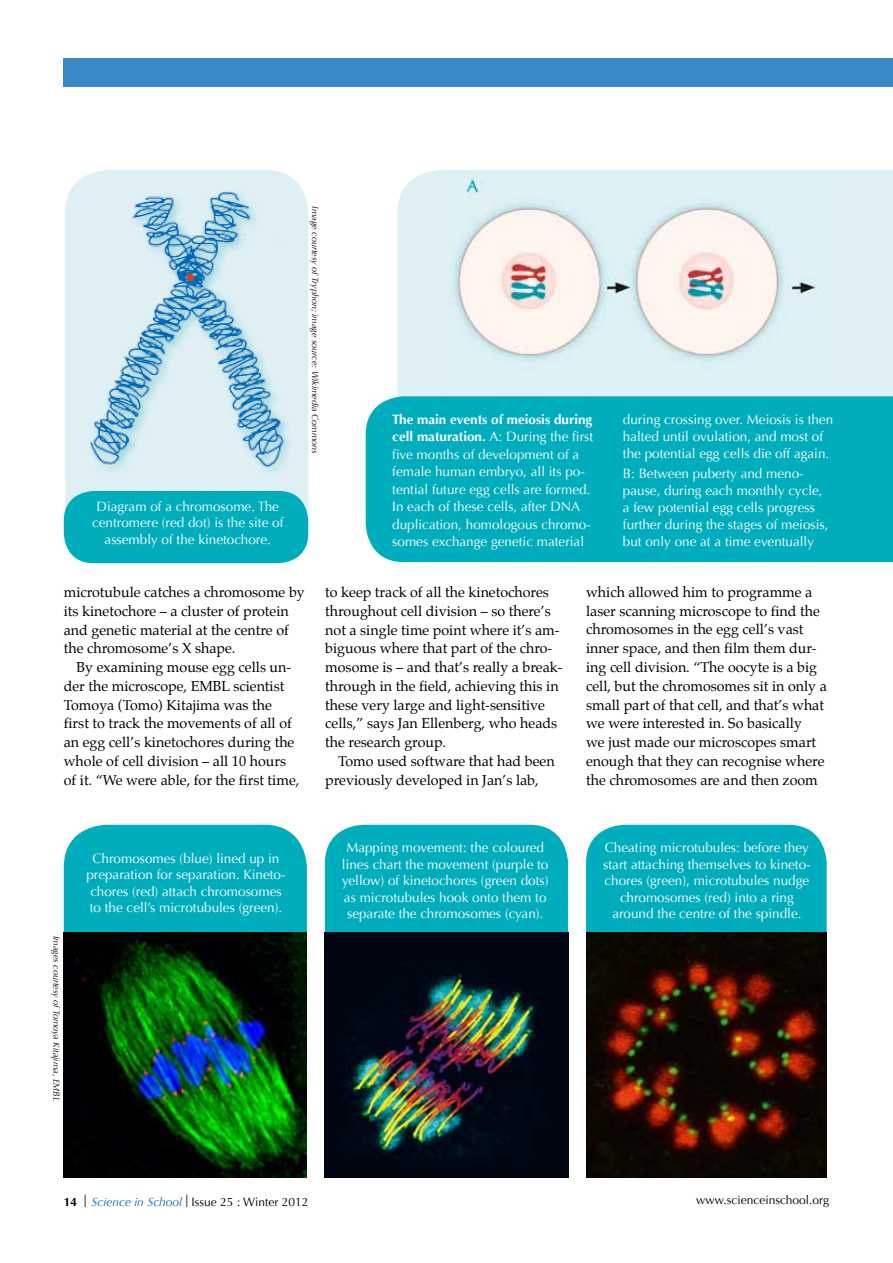
<style>
.page{position:relative;width:893px;height:1263px;background:#fff}
.page>*{position:absolute;margin:0;border:0;box-sizing:border-box;transform-origin:0 0}
.t1{font:14.25px/18.8px "Palatino";color:#000}
.t2{font:13.5px/16.5px "Optima";color:#fff;text-align:center}
.t3{font:12px "Optima";color:#000}
.t4{font:italic 9px "Optima";color:#000}
.s1{font-weight:700}
.s2{font-family:"Helvetica Neue LT Pro";font-weight:100;font-size:17.25px}
.s3{font-style:italic;color:#0069b4}
</style>
<div class="page">
<div style="left:398px;top:170px;width:495px;height:226px;background:#def0f3"></div>
<div style="left:366px;top:396px;width:527px;height:166px;background:#00adbd"></div>
<div style="left:65px;top:170px;width:243px;height:378px;background:#def0f3;border-radius:43px"></div>
<div style="left:64px;top:825px;width:243px;height:168px;background:#00adbd;border-radius:43px"></div>
<div style="left:325px;top:825px;width:243px;height:164px;background:#00adbd;border-radius:38px"></div>
<div style="left:586px;top:825px;width:241px;height:195px;background:#00adbd;border-radius:38px"></div>
<div style="left:64px;top:58px;width:829px;height:28px;background:#3b88c8"></div>
<img style="left:64px;top:932px;width:243px;height:246px">
<img style="left:325px;top:933px;width:243px;height:245px">
<img style="left:586px;top:932px;width:240px;height:246px">
<div style="left:64px;top:491px;width:244px;height:72px;background:#00adbd;border-radius:30px"></div>
<img style="left:90px;top:191px;width:194px;height:278px">
<img style="left:451px;top:174px;width:378px;height:209px">
<p class="t2" style="left:92px;top:498px;width:193px">Diagram of a chromosome. The centromere (red dot) is the site of assembly of the kinetochore.</p>
<p class="t4" style="left:321px;top:206px;width:249px;rotate:90deg">Image courtesy of Tryphon; image source: Wikimedia Commons</p>
<p class="t2" style="left:392px;top:411px;width:202px;line-height:17.5px;text-align:left"><span class="s1">The main events of meiosis during cell maturation.</span> A: During the first five months of development of a female human embryo, all its po&shy;tential future egg cells are formed.<br>In each of these cells, after DNA duplication, homologous chromo&shy;somes exchange genetic material</p>
<p class="t2" style="left:623px;top:411px;width:212px;line-height:17.1px;text-align:left">during crossing over. Meiosis is then halted until ovulation, and most of the potential egg cells die off again.</p>
<p class="t2" style="left:623px;top:465px;width:207px;line-height:17.1px;text-align:left">B: Between puberty and meno&shy;pause, during each monthly cycle, a few potential egg cells progress further during the stages of meiosis, but only one at a time eventually</p>
<p class="t1" style="left:64px;top:583px;width:243px">microtubule catches a chromosome by its kinetochore – a cluster of protein and genetic material at the centre of the chromosome’s X shape.</p>
<p class="t1" style="left:64px;top:658px;width:237px;text-indent:13px">By examining mouse egg cells un&shy;der the microscope, EMBL scientist Tomoya (Tomo) Kitajima was the first to track the movements of all of an egg cell’s kinetochores during the whole of cell division – all 10 hours of it. “We were able, for the first time,</p>
<p class="t1" style="left:325px;top:583px;width:239px">to keep track of all the kinetochores throughout cell division – so there’s not a single time point where it’s am&shy;biguous where that part of the chro&shy;mosome is – and that’s really a break&shy;through in the field, achieving this in these very large and light-sensitive cells,” says Jan Ellenberg, who heads the research group.</p>
<p class="t1" style="left:325px;top:751px;width:231px;text-indent:13px">Tomo used software that had been previously developed in Jan’s lab,</p>
<p class="t1" style="left:586px;top:583px;width:242px">which allowed him to programme a laser scanning microscope to find the chromosomes in the egg cell’s vast inner space, and then film them dur&shy;ing cell division. “The oocyte is a big cell, but the chromosomes sit in only a small part of that cell, and that’s what we were interested in. So basically<br>we just made our microscopes smart enough that they can recognise where the chromosomes are and then zoom</p>
<p class="t4" style="left:62px;top:936px;width:166px;rotate:90deg">Images courtesy of Tomoya Kitajima, EMBL</p>
<p class="t2" style="left:86px;top:850px;width:201px">Chromosomes (blue) lined up in preparation for separation. Kineto&shy;chores (red) attach chromosomes to the cell’s microtubules (green).</p>
<p class="t2" style="left:342px;top:840px;width:208px">Mapping movement: the coloured lines chart the movement (purple to yellow) of kinetochores (green dots) as microtubules hook onto them to separate the chromosomes (cyan).</p>
<p class="t2" style="left:603px;top:840px;width:209px">Cheating microtubules: before they start attaching themselves to kineto&shy;chores (green), microtubules nudge chromosomes (red) into a ring around the centre of the spindle.</p>
<p class="t3" style="left:64px;top:1194px;width:246px"><span class="s1">14</span> <span class="s2">I</span> <span class="s3">Science in School</span> <span class="s2">I</span> Issue 25 : Winter 2012</p>
<p class="t3" style="left:696px;top:1192px;width:134px">www.scienceinschool.org</p>
</div>
